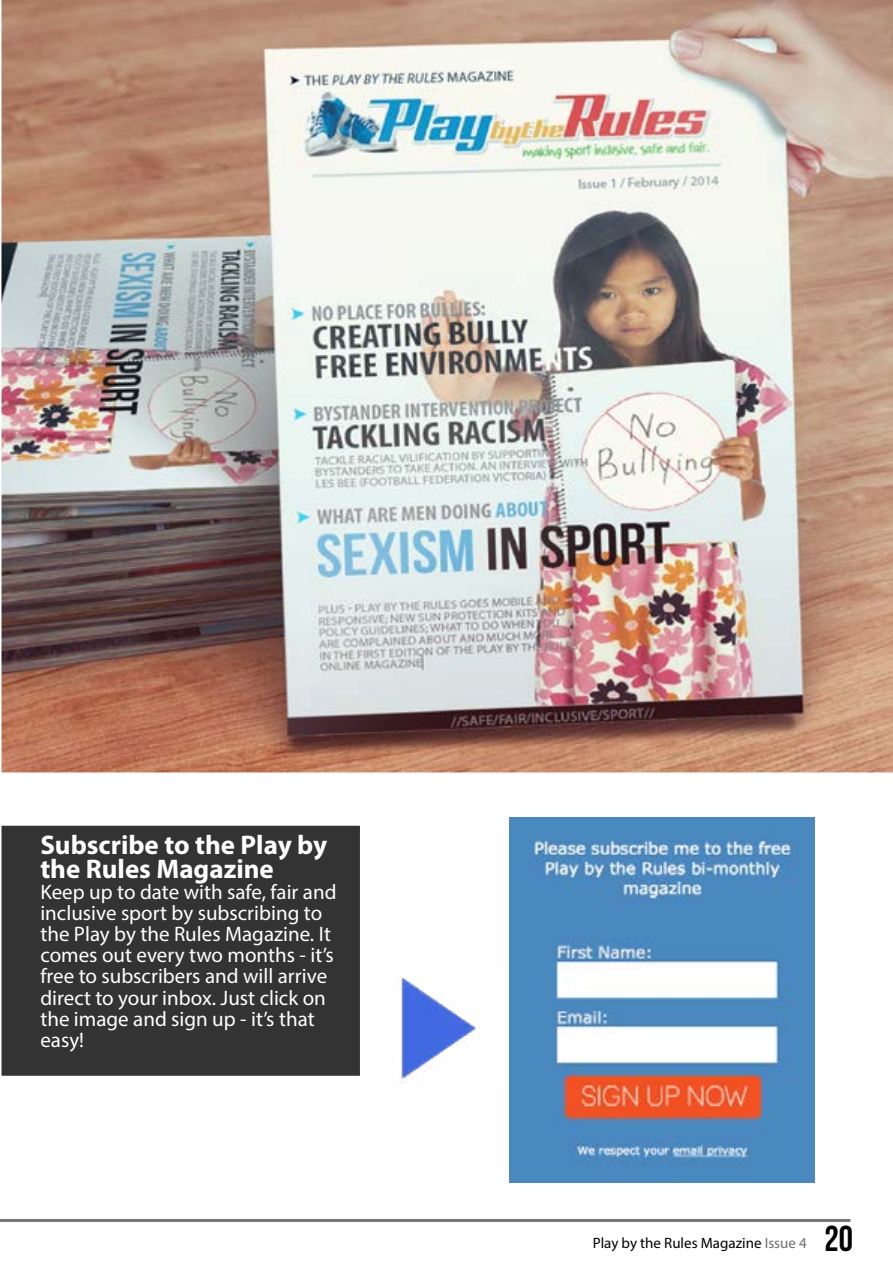
<style>
.page{position:relative;width:893px;height:1263px;background:#fff}
.page>*{position:absolute;margin:0;border:0;box-sizing:border-box;transform-origin:0 0}
.t1{font:36px "Bebas Neue";color:#000}
.t2{font:700 27px/24px "Myriad Pro";color:#fff}
.t3{font:21px/21px "Myriad Pro";color:#fff}
.t4{font:15px "Myriad Pro";color:#000}
.s1{color:#6d6e71}
</style>
<div class="page">
<hr style="left:0;top:1219px;width:850px;height:3px;background:#393d46">
<img style="left:1px;top:0;width:892px;height:773px">
<div style="left:1px;top:825px;width:360px;height:251px;background:#333"></div>
<div style="left:0;top:824px;width:361px;height:253px;border:2px solid #fff"></div>
<img style="left:509px;top:818px;width:305px;height:364px">
<img style="left:399px;top:977px;width:81px;height:107px">
<p class="t2" style="left:40px;top:832px;width:288px">Subscribe to the Play by the Rules Magazine</p>
<p class="t3" style="left:40px;top:882px;width:298px">Keep up to date with safe, fair and inclusive sport by subscribing to the Play by the Rules Magazine. It comes out every two months - it’s free to subscribers and will arrive direct to your inbox. Just click on the image and sign up - it’s that easy!</p>
<p class="t4" style="left:593px;top:1234px;width:216px">Play by the Rules Magazine <span class="s1">Issue 4</span></p>
<h1 class="t1" style="left:824px;top:1219px;width:30px">20</h1>
</div>
